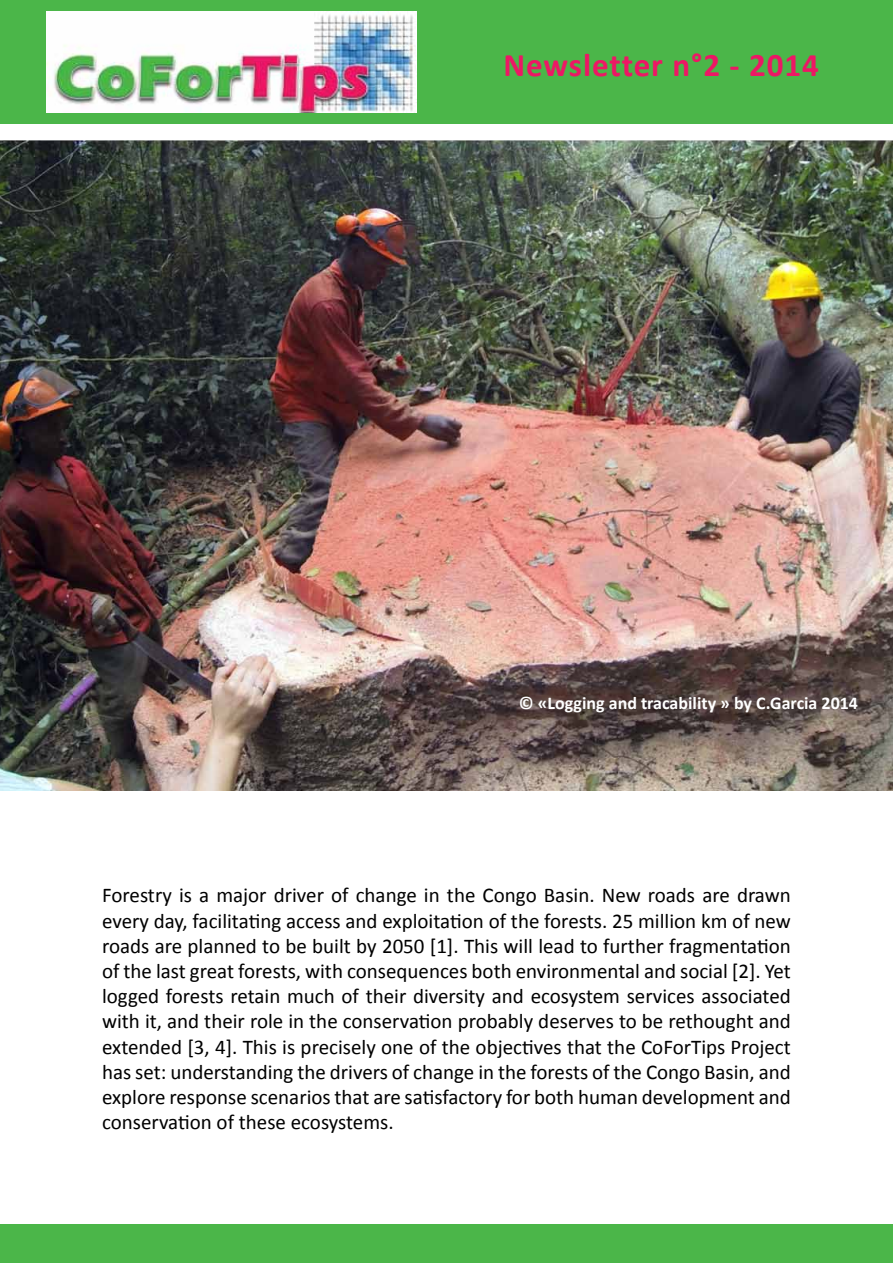
<style>
.page{position:relative;width:893px;height:1263px;background:#fff}
.page>*{position:absolute;margin:0;border:0;box-sizing:border-box;transform-origin:0 0}
.t1{font:700 33px "Calibri";letter-spacing:.03em;color:#ed1765}
.t2{font:21px/25.2px "Calibri";color:#000;text-align:justify}
.t3{font:700 18px "Calibri";color:#fff}
</style>
<div class="page">
<div style="left:0;top:0;width:893px;height:123px;background:#4bb649"></div>
<div style="left:0;top:1225px;width:893px;height:38px;background:#4bb649"></div>
<img style="left:47px;top:11px;width:370px;height:101px">
<img style="left:0;top:140px;width:893px;height:651px">
<h1 class="t1" style="left:503px;top:44px;width:317px">Newsletter n°2 - 2014</h1>
<p class="t3" style="left:519px;top:691px;width:341px">© «Logging and tracability » by C.Garcia 2014</p>
<p class="t2" style="left:102px;top:883px;width:690px">Forestry is a major driver of change in the Congo Basin. New roads are drawn every day, facilitating access and exploitation of the forests. 25 million km of new roads are planned to be built by 2050 [1]. This will lead to further fragmentation of the last great forests, with consequences both environmental and social [2]. Yet logged forests retain much of their diversity and ecosystem services associated with it, and their role in the conservation probably deserves to be rethought and extended [3, 4]. This is precisely one of the objectives that the CoForTips Project has set: understanding the drivers of change in the forests of the Congo Basin, and explore response scenarios that are satisfactory for both human development and conservation of these ecosystems.</p>
</div>
